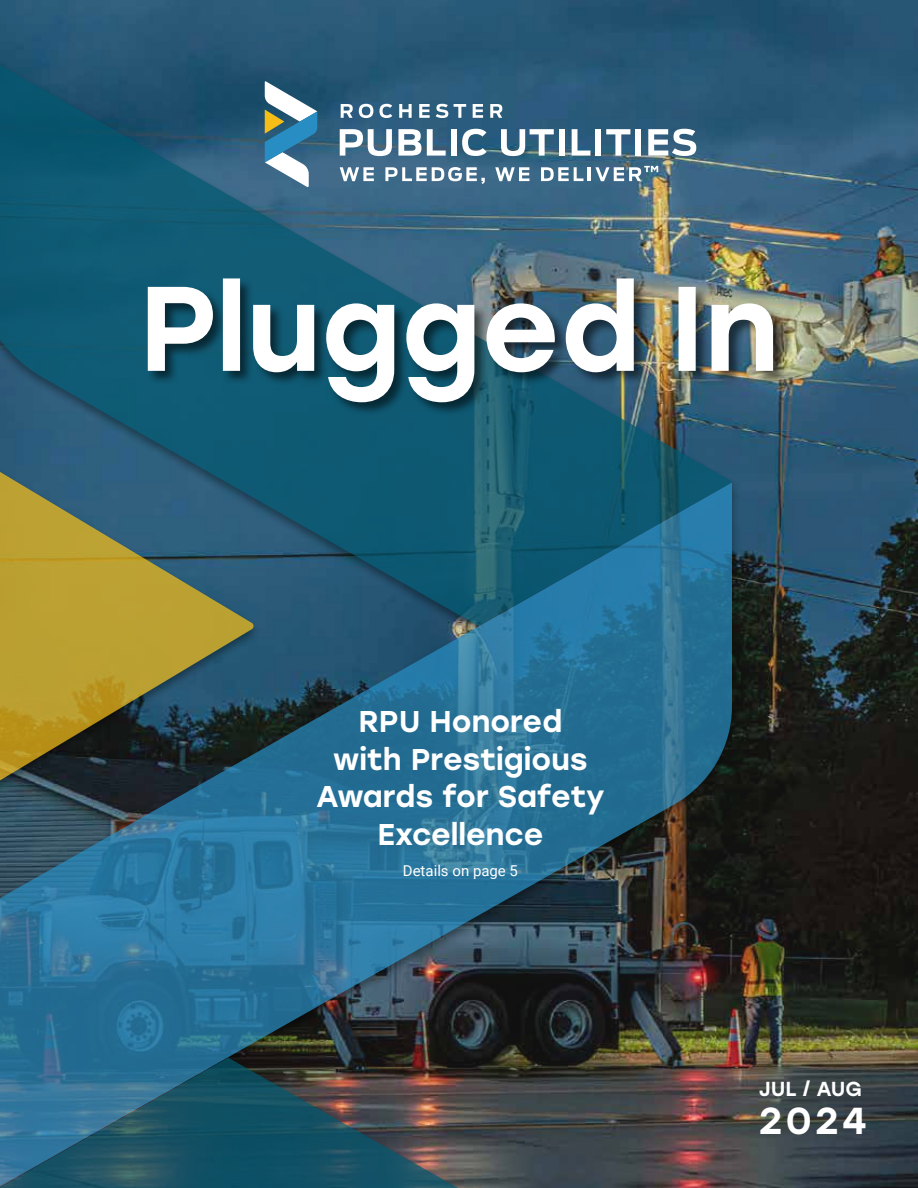
<style>
.page{position:relative;width:918px;height:1188px;background:#fff}
.page>*{position:absolute;margin:0;border:0;box-sizing:border-box;transform-origin:0 0}
.t1{font:500 37.5px "Stolzl";color:#fff}
.t2{font:500 30px/37.5px "Stolzl";color:#fff;text-align:center}
.t3{font:500 20.25px "Stolzl";color:#fff}
.t4{font:15px "Roboto";color:#fff}
</style>
<div class="page">
<img style="left:0;top:0;width:918px;height:1188px">
<svg style="left:0;top:55px;width:732px;height:427px;background:#245d77"></svg>
<img style="left:0;top:482px;width:732px;height:706px">
<div style="left:147px;top:277px;width:641px;height:140px;background:#000;opacity:.55"></div>
<img style="left:148px;top:278px;width:625px;height:124px">
<svg style="left:265px;top:81px;width:52px;height:106px"></svg>
<svg style="left:341px;top:104px;width:12px;height:14px"></svg>
<svg style="left:359px;top:104px;width:14px;height:14px"></svg>
<svg style="left:380px;top:104px;width:12px;height:14px"></svg>
<svg style="left:399px;top:104px;width:13px;height:14px"></svg>
<svg style="left:419px;top:104px;width:11px;height:14px"></svg>
<svg style="left:436px;top:104px;width:12px;height:14px"></svg>
<svg style="left:454px;top:104px;width:12px;height:14px"></svg>
<svg style="left:473px;top:104px;width:10px;height:14px"></svg>
<svg style="left:490px;top:104px;width:12px;height:14px"></svg>
<svg style="left:340px;top:167px;width:34px;height:14px"></svg>
<svg style="left:385px;top:167px;width:100px;height:17px"></svg>
<svg style="left:495px;top:167px;width:34px;height:14px"></svg>
<svg style="left:541px;top:167px;width:42px;height:14px"></svg>
<hr style="left:588px;top:167px;width:3px;height:14px;background:#fff">
<svg style="left:340px;top:129px;width:52px;height:27px"></svg>
<svg style="left:398px;top:129px;width:23px;height:27px"></svg>
<svg style="left:427px;top:129px;width:19px;height:27px"></svg>
<div style="left:451px;top:129px;width:5px;height:27px;background:#fff"></div>
<svg style="left:462px;top:129px;width:25px;height:27px"></svg>
<svg style="left:501px;top:129px;width:53px;height:27px"></svg>
<div style="left:559px;top:129px;width:6px;height:27px;background:#fff"></div>
<svg style="left:572px;top:129px;width:18px;height:27px"></svg>
<div style="left:595px;top:129px;width:6px;height:27px;background:#fff"></div>
<svg style="left:606px;top:129px;width:24px;height:27px"></svg>
<div style="left:635px;top:129px;width:6px;height:27px;background:#fff"></div>
<svg style="left:648px;top:129px;width:48px;height:27px"></svg>
<svg style="left:595px;top:166px;width:63px;height:15px"></svg>
<p class="t2" style="left:316px;top:702px;width:290px">RPU Honored<br>with Prestigious<br>Awards for Safety<br>Excellence</p>
<p class="t4" style="left:403px;top:860px;width:117px">Details on page 5</p>
<p class="t3" style="left:759px;top:1074px;width:105px">JUL / AUG</p>
<p class="t1" style="left:759px;top:1094px;width:109px">2024</p>
</div>
